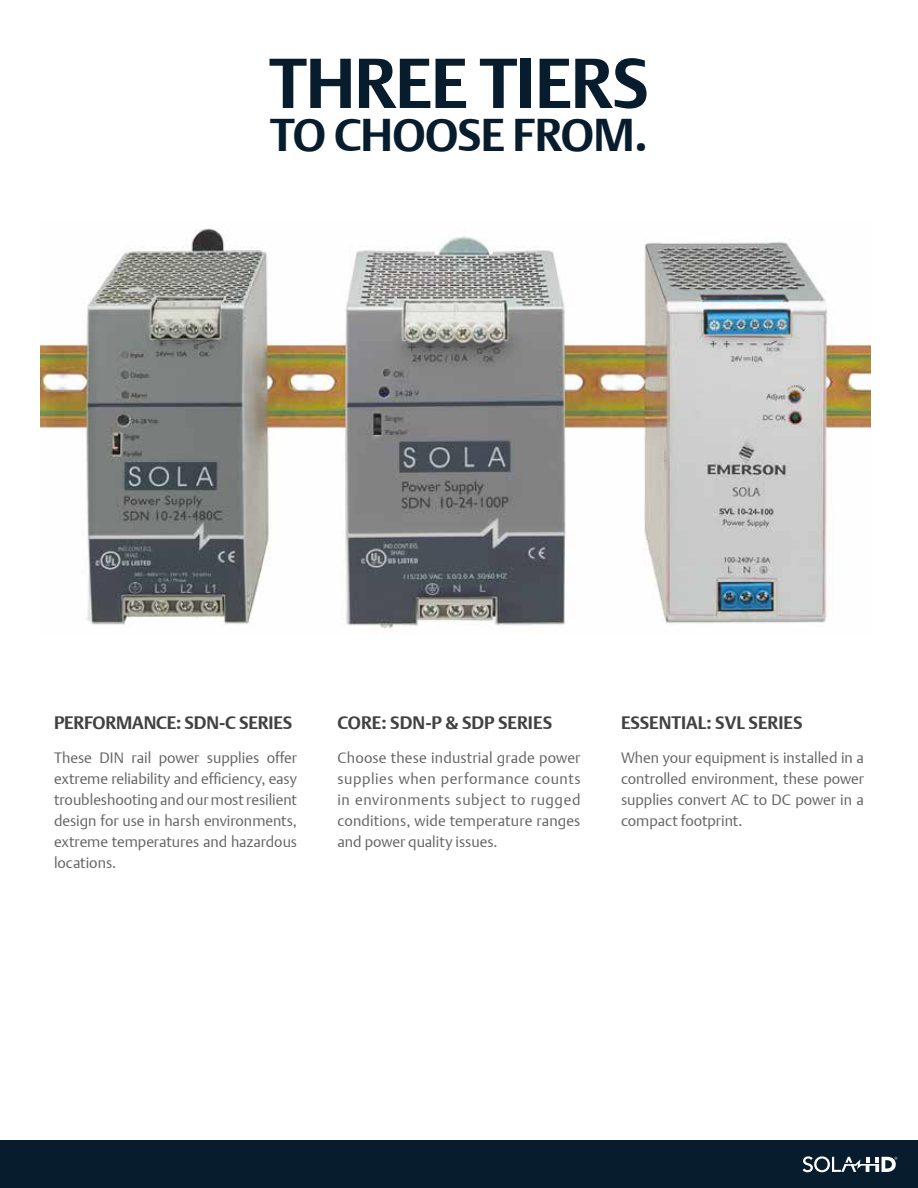
<style>
.page{position:relative;width:918px;height:1188px;background:#fff}
.page>*{position:absolute;margin:0;border:0;box-sizing:border-box;transform-origin:0 0}
.t1{font:700 69.75px "DTL Argo T";letter-spacing:-.015em;color:#071c2c}
.t2{font:700 45.75px "DTL Argo T";letter-spacing:-.015em;color:#071c2c}
.t3{font:700 18px "DTL Argo T";color:#414042}
.t4{font:15px/21px "DTL Argo T Light";color:#636466;text-align:justify}
</style>
<div class="page">
<div style="left:0;top:1141px;width:918px;height:47px;background:#071c2c"></div>
<svg style="left:803px;top:1156px;width:94px;height:16px"></svg>
<img style="left:40px;top:228px;width:830px;height:405px">
<h1 class="t1" style="left:269px;top:42px;width:375px">THREE TIERS</h1>
<h2 class="t2" style="left:270px;top:108px;width:379px">TO CHOOSE FROM.</h2>
<p class="t3" style="left:54px;top:712px;width:240px">PERFORMANCE: SDN -C SERI ES</p>
<p class="t4" style="left:54px;top:747px;width:245px">These DIN rail power supplies offer extreme reliability and efficiency, easy troubleshooting and our most resilient design for use in harsh environments, extreme temperatures and hazardous locations.</p>
<p class="t3" style="left:338px;top:712px;width:206px">CORE: SDN-P &amp; SDP SERIES</p>
<p class="t4" style="left:338px;top:747px;width:245px">Choose these industrial grade power supplies when performance counts in environments subject to rugged conditions, wide temperature ranges and power quality issues.</p>
<p class="t3" style="left:621px;top:712px;width:173px">ESSENTIAL: SVL SERIES</p>
<p class="t4" style="left:621px;top:747px;width:245px">When your equipment is installed in a controlled environment, these power supplies convert AC to DC power in a compact footprint.</p>
</div>
